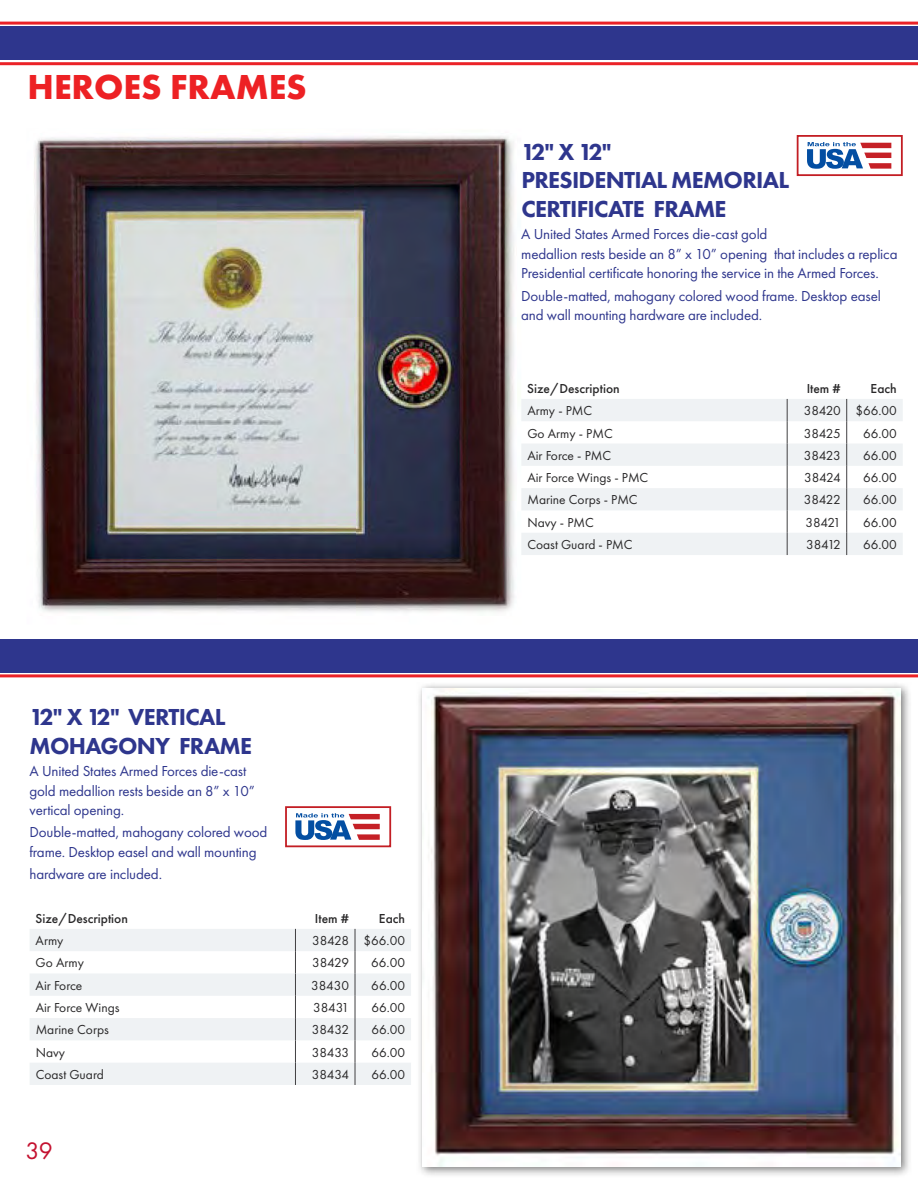
<style>
.page{position:relative;width:918px;height:1188px;background:#fff}
.page>*{position:absolute;margin:0;border:0;box-sizing:border-box;transform-origin:0 0}
.t1{font:700 36px "Futura PT";color:#ed2124}
.t2{font:24.75px "Futura PT";color:#c41230}
.t3{font:800 24px/28.8px "Futura PT";letter-spacing:-.03em;color:#2e368d}
.t4{font:15px/19.5px "Futura PT";letter-spacing:-.01em;color:#2e368d}
.t5{font:13.5px "Futura PT";color:#292829}
.t6{font:500 13.5px "Futura PT";color:#292829}
</style>
<div class="page">
<div style="left:0;top:639px;width:918px;height:34px;background:#2e368d"></div>
<hr style="left:0;top:674px;width:918px;height:3px;background:#eb2227">
<img style="left:34px;top:136px;width:481px;height:477px">
<svg style="left:521px;top:399px;width:382px;height:156px;fill:#eff2f4"></svg>
<svg style="left:787px;top:399px;width:1px;height:156px"></svg>
<svg style="left:846px;top:399px;width:1px;height:156px"></svg>
<img style="left:419px;top:684px;width:490px;height:491px">
<img style="left:423px;top:688px;width:478px;height:479px">
<svg style="left:30px;top:929px;width:381px;height:156px;fill:#eff2f4"></svg>
<svg style="left:295px;top:929px;width:1px;height:156px"></svg>
<svg style="left:355px;top:929px;width:1px;height:156px"></svg>
<div style="left:797px;top:135px;width:106px;height:41px;border:2px solid #c31e24"></div>
<svg style="left:807px;top:142px;width:84px;height:27px"></svg>
<div style="left:285px;top:806px;width:106px;height:41px;border:2px solid #c31e24"></div>
<svg style="left:295px;top:813px;width:85px;height:27px"></svg>
<hr style="left:0;top:22px;width:918px;height:3px;background:#eb2227">
<div style="left:0;top:27px;width:918px;height:33px;background:#2e368d"></div>
<hr style="left:0;top:62px;width:918px;height:3px;background:#eb2227">
<h1 class="t1" style="left:28px;top:64px;width:281px">HEROES FRAMES</h1>
<h3 class="t3" style="left:30px;top:702px;width:224px">12" X 12" VERTICAL<br>MOHAGONY FRAME</h3>
<p class="t4" style="left:30px;top:761px;width:227px">A United States Armed Forces die-cast gold medallion rests beside an 8” x 10” vertical opening.</p>
<p class="t4" style="left:30px;top:823px;width:239px">Double-matted, mahogany colored wood frame. Desktop easel and wall mounting</p>
<p class="t4" style="left:30px;top:864px;width:134px">hardware are included.</p>
<p class="t6" style="left:36px;top:910px;width:94px">Size/Description</p>
<p class="t6" style="left:315px;top:910px;width:36px">Item #</p>
<p class="t6" style="left:379px;top:910px;width:28px">Each</p>
<p class="t5" style="left:36px;top:933px;width:29px">Army</p>
<p class="t5" style="left:312px;top:933px;width:94px">38428 $66.00</p>
<p class="t5" style="left:36px;top:955px;width:50px">Go Army</p>
<p class="t5" style="left:312px;top:955px;width:38px">38429</p>
<p class="t5" style="left:371px;top:955px;width:35px">66.00</p>
<p class="t5" style="left:36px;top:977px;width:48px">Air Force</p>
<p class="t5" style="left:311px;top:977px;width:40px">38430</p>
<p class="t5" style="left:371px;top:977px;width:35px">66.00</p>
<p class="t5" style="left:36px;top:1000px;width:85px">Air Force Wings</p>
<p class="t5" style="left:313px;top:1000px;width:37px">38431</p>
<p class="t5" style="left:371px;top:1000px;width:35px">66.00</p>
<p class="t5" style="left:36px;top:1022px;width:75px">Marine Corps</p>
<p class="t5" style="left:312px;top:1022px;width:39px">38432</p>
<p class="t5" style="left:371px;top:1022px;width:35px">66.00</p>
<p class="t5" style="left:36px;top:1044px;width:31px">Navy</p>
<p class="t5" style="left:312px;top:1044px;width:39px">38433</p>
<p class="t5" style="left:371px;top:1044px;width:35px">66.00</p>
<p class="t5" style="left:36px;top:1066px;width:70px">Coast Guard</p>
<p class="t5" style="left:312px;top:1066px;width:39px">38434</p>
<p class="t5" style="left:371px;top:1066px;width:35px">66.00</p>
<h2 class="t2" style="left:25px;top:1136px;width:29px">39</h2>
<h3 class="t3" style="left:521px;top:137px;width:269px">12" X 12"<br>PRESIDENTIAL MEMORIAL<br>CERTIFICATE FRAME</h3>
<p class="t4" style="left:521px;top:224px;width:378px">A United States Armed Forces die-cast gold<br>medallion rests beside an 8” x 10” opening that includes a replica<br>Presidential certificate honoring the service in the Armed Forces.</p>
<p class="t4" style="left:521px;top:286px;width:361px">Double-matted, mahogany colored wood frame. Desktop easel and wall mounting hardware are included.</p>
<p class="t6" style="left:527px;top:380px;width:94px">Size/Description</p>
<p class="t6" style="left:807px;top:380px;width:36px">Item #</p>
<p class="t6" style="left:871px;top:380px;width:28px">Each</p>
<p class="t5" style="left:527px;top:403px;width:66px">Army - PMC</p>
<p class="t5" style="left:804px;top:403px;width:95px">38420 $66.00</p>
<p class="t5" style="left:527px;top:425px;width:87px">Go Army - PMC</p>
<p class="t5" style="left:804px;top:425px;width:38px">38425</p>
<p class="t5" style="left:863px;top:425px;width:35px">66.00</p>
<p class="t5" style="left:527px;top:447px;width:85px">Air Force - PMC</p>
<p class="t5" style="left:804px;top:447px;width:38px">38423</p>
<p class="t5" style="left:863px;top:447px;width:35px">66.00</p>
<p class="t5" style="left:527px;top:470px;width:123px">Air Force Wings - PMC</p>
<p class="t5" style="left:804px;top:470px;width:38px">38424</p>
<p class="t5" style="left:863px;top:470px;width:35px">66.00</p>
<p class="t5" style="left:527px;top:492px;width:112px">Marine Corps - PMC</p>
<p class="t5" style="left:804px;top:492px;width:38px">38422</p>
<p class="t5" style="left:863px;top:492px;width:35px">66.00</p>
<p class="t5" style="left:527px;top:514px;width:68px">Navy - PMC</p>
<p class="t5" style="left:805px;top:514px;width:37px">38421</p>
<p class="t5" style="left:863px;top:514px;width:35px">66.00</p>
<p class="t5" style="left:527px;top:537px;width:107px">Coast Guard - PMC</p>
<p class="t5" style="left:806px;top:537px;width:36px">38412</p>
<p class="t5" style="left:863px;top:537px;width:35px">66.00</p>
</div>
